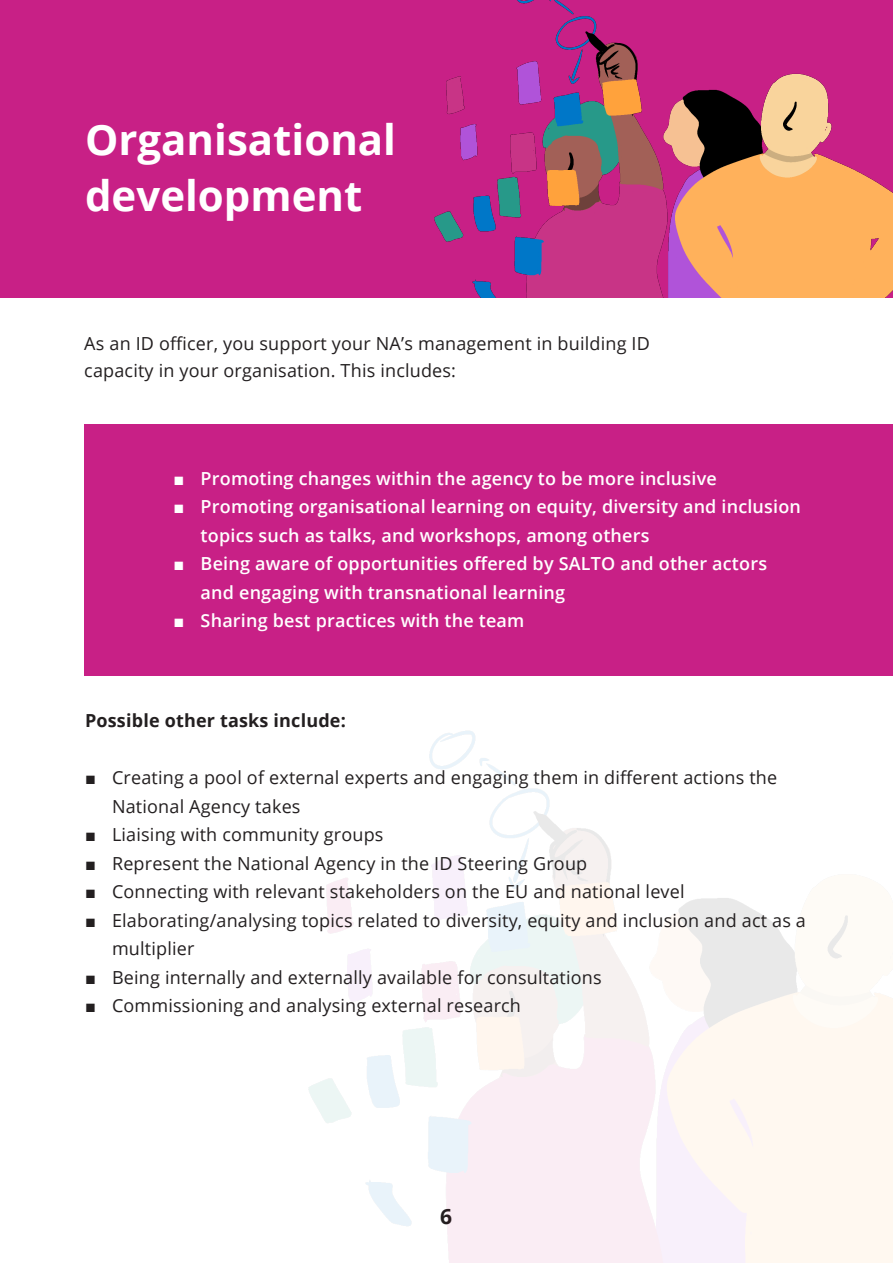
<style>
.page{position:relative;width:893px;height:1263px;background:#fff}
.page>*{position:absolute;margin:0;border:0;box-sizing:border-box;transform-origin:0 0}
.Estilo_de_parágrafo{font:700 42px/55.5px "Open Sans";color:#fff}
.t1{font:700 21px "Open Sans";color:#231f20}
.t2{font:18px/28.5px "Open Sans";letter-spacing:.01em;color:#231f20}
.t3{font:600 18px/28.5px "Open Sans";letter-spacing:.01em;color:#fff}
.t4{font:700 18px "Open Sans";letter-spacing:.01em;color:#231f20}
.s1{font-family:"Arial";font-weight:700}
</style>
<div class="page">
<img style="left:300px;top:675px;width:593px;height:588px">
<div style="left:0;top:0;width:893px;height:298px;background:#c82086"></div>
<img style="left:434px;top:0;width:459px;height:298px">
<div style="left:84px;top:424px;width:809px;height:251px;background:#c82086"></div>
<p class="Estilo_de_parágrafo" style="left:85px;top:111px;width:313px">Organisational development</p>
<p class="t2" style="left:84px;top:329px;width:567px;line-height:27px">As an ID officer, you support your NA’s management in building ID capacity in your organisation. This includes:</p>
<p class="t3" style="left:174px;top:464px;width:545px"><span class="s1">■</span> Promoting changes within the agency to be more inclusive</p>
<p class="t3" style="left:201px;top:492px;width:602px;text-indent:-27px"><span class="s1">■</span> Promoting organisational learning on equity, diversity and inclusion topics such as talks, and workshops, among others</p>
<p class="t3" style="left:201px;top:549px;width:568px;text-indent:-27px"><span class="s1">■</span> Being aware of opportunities offered by SALTO and other actors and engaging with transnational learning</p>
<p class="t3" style="left:174px;top:606px;width:352px"><span class="s1">■</span> Sharing best practices with the team</p>
<p class="t4" style="left:85px;top:708px;width:262px">Possible other tasks include:</p>
<p class="t2" style="left:112px;top:763px;width:667px;text-indent:-27px"><span class="s1">■</span> Creating a pool of external experts and engaging them in different actions the<br>National Agency takes</p>
<p class="t2" style="left:85px;top:820px;width:300px"><span class="s1">■</span> Liaising with community groups</p>
<p class="t2" style="left:85px;top:848px;width:504px"><span class="s1">■</span> Represent the National Agency in the ID Steering Group</p>
<p class="t2" style="left:85px;top:877px;width:601px"><span class="s1">■</span> Connecting with relevant stakeholders on the EU and national level</p>
<p class="t2" style="left:112px;top:905px;width:695px;text-indent:-27px"><span class="s1">■</span> Elaborating/analysing topics related to diversity, equity and inclusion and act as a multiplier</p>
<p class="t2" style="left:85px;top:962px;width:518px"><span class="s1">■</span> Being internally and externally available for consultations</p>
<p class="t2" style="left:85px;top:991px;width:437px"><span class="s1">■</span> Commissioning and analysing external research</p>
<p class="t1" style="left:440px;top:1201px;width:13px">6</p>
</div>
